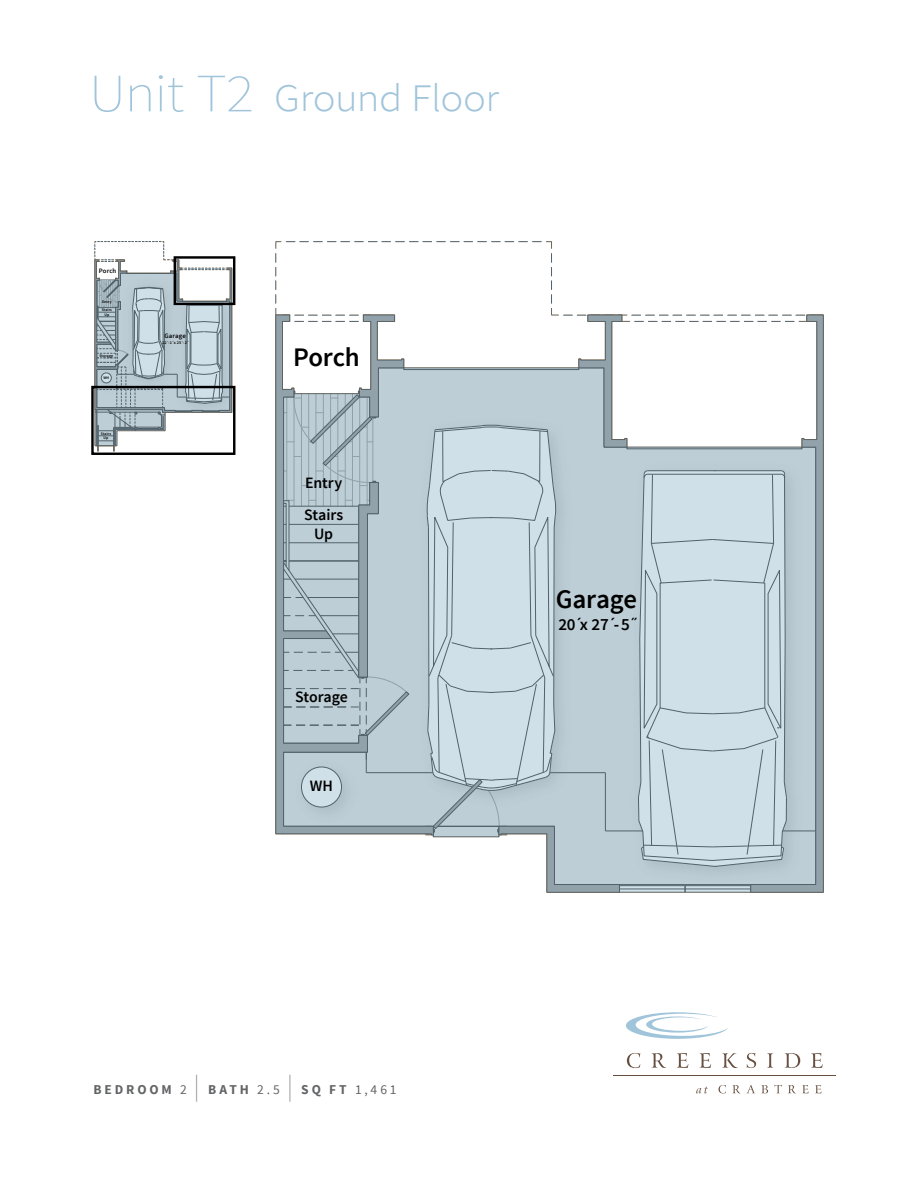
<style>
.page{position:relative;width:918px;height:1188px;background:#fff}
.page>*{position:absolute;margin:0;border:0;box-sizing:border-box;transform-origin:0 0}
.t1{font:300 39px "Source Sans Pro";letter-spacing:-.015em;color:#a0c4da;scale:1.1 1}
.t2{font:600 26.7px "Source Sans Pro";letter-spacing:-.01em;color:#000}
.t3{font:600 17.1px "Source Sans Pro";color:#000}
.t4{font:600 15.75px/19px "Source Sans Pro";letter-spacing:-.01em;color:#000;text-align:center}
.t5{font:700 13.5px "Source Sans Pro";letter-spacing:.21em;color:#636466}
.t6{font:600 6.75px "Source Sans Pro";letter-spacing:.02em;color:#000}
.t7{font:600 4.2px "Source Sans Pro";color:#000}
.t8{font:600 3.9px/4.8px "Source Sans Pro";letter-spacing:.02em;color:#000;text-align:center}
.s1{font-weight:200;font-size:54px}
.s2{font-weight:400}
.s3{font-weight:400;font-size:27px}
</style>
<div class="page">
<svg style="left:626px;top:1012px;width:102px;height:27px"></svg>
<svg style="left:696px;top:1087px;width:12px;height:6px"></svg>
<svg style="left:719px;top:1085px;width:7px;height:8px"></svg>
<svg style="left:732px;top:1085px;width:23px;height:8px"></svg>
<svg style="left:761px;top:1085px;width:7px;height:8px"></svg>
<svg style="left:774px;top:1085px;width:8px;height:8px"></svg>
<svg style="left:788px;top:1085px;width:7px;height:8px"></svg>
<svg style="left:802px;top:1085px;width:7px;height:8px"></svg>
<svg style="left:815px;top:1085px;width:7px;height:8px"></svg>
<svg style="left:627px;top:1053px;width:13px;height:15px"></svg>
<svg style="left:652px;top:1053px;width:14px;height:15px"></svg>
<svg style="left:677px;top:1053px;width:11px;height:15px"></svg>
<svg style="left:700px;top:1053px;width:11px;height:15px"></svg>
<svg style="left:722px;top:1053px;width:16px;height:15px"></svg>
<svg style="left:746px;top:1053px;width:10px;height:15px"></svg>
<svg style="left:767px;top:1053px;width:6px;height:15px"></svg>
<svg style="left:785px;top:1053px;width:15px;height:15px"></svg>
<svg style="left:811px;top:1053px;width:12px;height:15px"></svg>
<hr style="left:613px;top:1075px;width:223px;height:1px;background:#685041">
<hr style="left:685px;top:892px;width:66px;height:1px;background:#7c6a55">
<hr style="left:619px;top:892px;width:66px;height:1px;background:#7c6a55">
<hr style="left:547px;top:892px;width:72px;height:1px;background:#7c6a55">
<hr style="left:751px;top:892px;width:72px;height:1px;background:#7c6a55">
<svg style="left:276px;top:308px;width:547px;height:584px"></svg>
<hr style="left:232px;top:268px;width:1px;height:144px;background:#7c6a55">
<svg style="left:95px;top:242px;width:137px;height:210px"></svg>
<div style="left:174px;top:256px;width:61px;height:49px;border:2px solid #000"></div>
<div style="left:91px;top:386px;width:144px;height:69px;border:2px solid #000"></div>
<h1 class="t1" style="left:89px;top:75px;width:375px"><span class="s1">Unit T2</span> Ground Floor</h1>
<h3 class="t6" style="left:99px;top:266px;width:19px">Porch</h3>
<p class="t8" style="left:102px;top:300px;width:11px">Entry</p>
<p class="t8" style="left:102px;top:307px;width:12px">Stairs<br>Up</p>
<p class="t8" style="left:99px;top:353px;width:15px">Storage</p>
<p class="t8" style="left:103px;top:375px;width:7px">WH</p>
<p class="t8" style="left:101px;top:431px;width:12px">Stairs<br>Up</p>
<h3 class="t6" style="left:165px;top:332px;width:23px">Garage</h3>
<p class="t7" style="left:162px;top:340px;width:28px">12´-1˝x 25´-2˝</p>
<h2 class="t2" style="left:293px;top:340px;width:68px">Porch</h2>
<h3 class="t4" style="left:305px;top:474px;width:38px">Entry</h3>
<h3 class="t4" style="left:304px;top:505px;width:41px">Stairs<br>Up</h3>
<h3 class="t4" style="left:295px;top:687px;width:54px">Storage</h3>
<h3 class="t4" style="left:310px;top:776px;width:25px">WH</h3>
<h2 class="t2" style="left:556px;top:582px;width:83px">Garage</h2>
<h3 class="t3" style="left:558px;top:613px;width:81px">20´x 27´- 5˝</h3>
<h3 class="t5" style="left:94px;top:1080px;width:304px">BEDROOM <span class="s2">2</span> <span class="s3">|</span> BATH <span class="s2">2.5</span> <span class="s3">|</span> SQ FT <span class="s2">1,461</span></h3>
</div>
